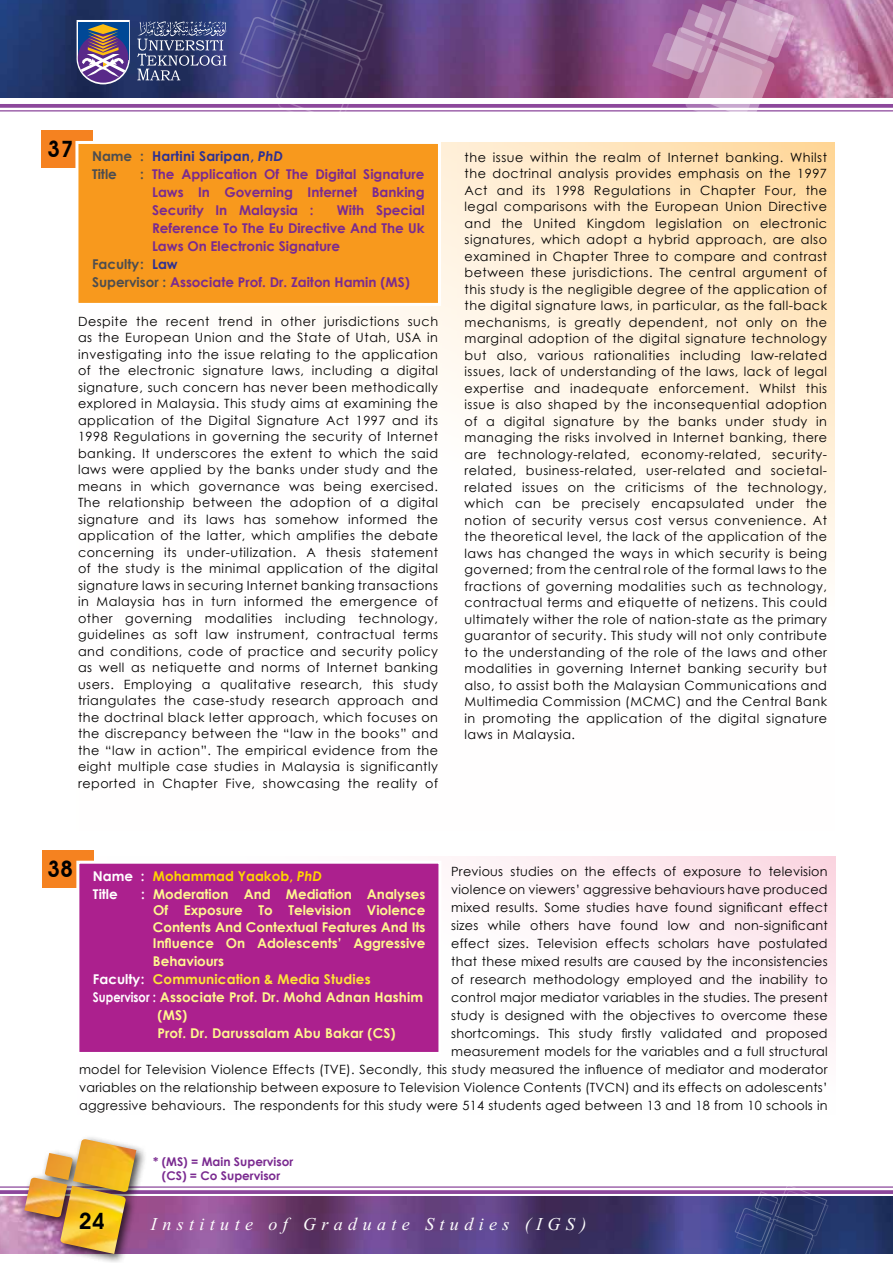
<style>
.page{position:relative;width:893px;height:1263px;background:#fff}
.page>*{position:absolute;margin:0;border:0;box-sizing:border-box;transform-origin:0 0}
.t1{font:600 22.5px "Avant Garde IT Cby BT";color:#000}
.t2{font:18px "Times New Rom I";letter-spacing:.3em;color:#fff}
.t3{font:700 13.5px/16.5px "Century Gothic";color:#fff78f;text-align:justify}
.t4{font:700 13.5px/18px "Century Gothic";color:#7a2a90;text-align:justify}
.t5{font:700 13.5px "Century Gothic";letter-spacing:.01em;color:#ffe437}
.t6{font:700 13.5px/18px "Century Gothic";color:#ffd400}
.t7{font:700 13.5px/18px "Century Gothic";letter-spacing:.02em;color:#2e3092}
.t8{font:700 13.5px "Century Gothic";color:#4d4d4f}
.t9{font:12.75px/16.5px "Century Gothic";letter-spacing:.02em;color:#000;text-align:justify}
.t10{font:700 12px/13.5px "Century Gothic";color:#7a2a90;text-align:center}
.s1{color:#4d4d4f}
.s2{font-style:italic}
.s3{color:#2e3092}
.s4{color:#fff}
</style>
<div class="page">
<img style="left:0;top:0;width:892px;height:98px">
<hr style="left:0;top:110px;width:893px;height:1px;background:#8c479b">
<svg style="left:0;top:104px;width:892px;height:4px;background:#9252a1"></svg>
<svg style="left:239px;top:0;width:146px;height:112px;background:#584a7d"></svg>
<svg style="left:652px;top:0;width:142px;height:112px;background:#c18fb6"></svg>
<svg style="left:77px;top:20px;width:53px;height:64px;background:#776d90"></svg>
<svg style="left:137px;top:21px;width:89px;height:59px;background:#4d5985"></svg>
<img style="left:0;top:1196px;width:893px;height:57px">
<hr style="left:0;top:1186px;width:893px;height:2px;background:#8c479b">
<svg style="left:0;top:1190px;width:892px;height:4px;background:#9251a1"></svg>
<div style="left:19px;top:1134px;width:128px;height:129px;background:#000;opacity:.75"></div>
<img style="left:73px;top:1139px;width:63px;height:53px">
<img style="left:45px;top:1153px;width:28px;height:27px">
<img style="left:24px;top:1178px;width:43px;height:39px">
<img style="left:60px;top:1185px;width:66px;height:69px">
<svg style="left:735px;top:1186px;width:94px;height:68px;background:#414a7d"></svg>
<svg style="left:467px;top:857px;width:368px;height:185px"></svg>
<div style="left:42px;top:850px;width:52px;height:38px;background:#f58220"></div>
<div style="left:76px;top:861px;width:365px;height:194px;background:#ac208e;border:3px solid #fff"></div>
<svg style="left:320px;top:142px;width:514px;height:434px"></svg>
<div style="left:41px;top:131px;width:52px;height:37px;background:#f58220"></div>
<div style="left:75px;top:141px;width:366px;height:165px;background:#f8991d;border:3px solid #fff"></div>
<h1 class="t1" style="left:47px;top:136px;width:28px">37</h1>
<p class="t7" style="left:92px;top:147px;width:192px"><span class="s1">Name :</span> Hartini Saripan, <span class="s2">PhD<br></span><span class="s1">Title</span></p>
<p class="t4" style="left:152px;top:165px;width:274px;text-indent:-12px"><span class="s1">:</span> The Application Of The Digital Signature Laws In Governing Internet Banking Security In Malaysia :</p>
<p class="t4" style="left:337px;top:201px;width:89px">With Special</p>
<p class="t4" style="left:152px;top:219px;width:274px">Reference To The Eu Directive And The Uk</p>
<p class="t4" style="left:152px;top:237px;width:190px">Laws On Electronic Signature</p>
<p class="t8" style="left:92px;top:254px;width:87px">Faculty: <span class="s3">Law</span></p>
<p class="t4" style="left:92px;top:273px;width:319px"><span class="s1">Supervisor :</span> Associate Prof. Dr. Zaiton Hamin (MS)</p>
<p class="t9" style="left:78px;top:313px;width:362px">Despite the recent trend in other jurisdictions such as the European Union and the State of Utah, USA in investigating into the issue relating to the application of the electronic signature laws, including a digital signature, such concern has never been methodically explored in Malaysia. This study aims at examining the application of the Digital Signature Act 1997 and its 1998 Regulations in governing the security of Internet banking. It underscores the extent to which the said laws were applied by the banks under study and the means in which governance was being exercised.<br>The relationship between the adoption of a digital signature and its laws has somehow informed the application of the latter, which amplifies the debate concerning its under-utilization. A thesis statement of the study is the minimal application of the digital signature laws in securing Internet banking transactions in Malaysia has in turn informed the emergence of other governing modalities including technology, guidelines as soft law instrument, contractual terms and conditions, code of practice and security policy as well as netiquette and norms of Internet banking users. Employing a qualitative research, this study triangulates the case-study research approach and the doctrinal black letter approach, which focuses on the discrepancy between the “law in the books” and the “law in action”. The empirical evidence from the eight multiple case studies in Malaysia is significantly reported in Chapter Five, showcasing the reality of</p>
<p class="t9" style="left:465px;top:148px;width:364px">the issue within the realm of Internet banking. Whilst the doctrinal analysis provides emphasis on the 1997<br>Act and its 1998 Regulations in Chapter Four, the legal comparisons with the European Union Directive and the United Kingdom legislation on electronic signatures, which adopt a hybrid approach, are also examined in Chapter Three to compare and contrast between these jurisdictions. The central argument of this study is the negligible degree of the application of the digital signature laws, in particular, as the fall-back mechanisms, is greatly dependent, not only on the marginal adoption of the digital signature technology but also, various rationalities including law-related issues, lack of understanding of the laws, lack of legal expertise and inadequate enforcement. Whilst this issue is also shaped by the inconsequential adoption of a digital signature by the banks under study in managing the risks involved in Internet banking, there are technology-related, economy-related, security&shy;related, business-related, user-related and societal&shy;related issues on the criticisms of the technology, which can be precisely encapsulated under the notion of security versus cost versus convenience. At the theoretical level, the lack of the application of the laws has changed the ways in which security is being governed; from the central role of the formal laws to the fractions of governing modalities such as technology, contractual terms and etiquette of netizens. This could ultimately wither the role of nation-state as the primary guarantor of security. This study will not only contribute to the understanding of the role of the laws and other modalities in governing Internet banking security but also, to assist both the Malaysian Communications and Multimedia Commission (MCMC) and the Central Bank in promoting the application of the digital signature laws in Malaysia.</p>
<h1 class="t1" style="left:47px;top:855px;width:28px">38</h1>
<p class="t9" style="left:79px;top:862px;width:750px;line-height:18px;text-align:right">Previous studies on the effects of exposure to television<br>violence on viewers’ aggressive behaviours have produced<br>mixed results. Some studies have found significant effect<br>sizes while others have found low and non-significant<br>effect sizes. Television effects scholars have postulated<br>that these mixed results are caused by the inconsistencies<br>of research methodology employed and the inability to<br>control major mediator variables in the studies. The present<br>study is designed with the objectives to overcome these<br>shortcomings. This study firstly validated and proposed<br>measurement models for the variables and a full structural<br>model for Television Violence Effects (TVE). Secondly, this study measured the influence of mediator and moderator variables on the relationship between exposure to Television Violence Contents (TVCN) and its effects on adolescents’ aggressive behaviours. The respondents for this study were 514 students aged between 13 and 18 from 10 schools in</p>
<p class="t6" style="left:93px;top:866px;width:231px"><span class="s4">Name :</span> Mohammad Yaakob, <span class="s2">PhD<br></span><span class="s4">Title</span></p>
<p class="t3" style="left:153px;top:885px;width:274px;text-indent:-12px"><span class="s4">:</span> Moderation And Mediation Analyses Of Exposure To Television Violence Contents And Contextual Features And Its Influence On Adolescents’ Aggressive</p>
<p class="t3" style="left:153px;top:952px;width:73px">Behaviours</p>
<p class="t5" style="left:93px;top:969px;width:279px"><span class="s4">Faculty:</span> Communication &amp; Media Studies</p>
<p class="t3" style="left:93px;top:988px;width:332px"><span class="s4">Supervisor :</span> Associate Prof. Dr. Mohd Adnan Hashim</p>
<p class="t3" style="left:157px;top:1006px;width:31px">(MS)</p>
<p class="t3" style="left:157px;top:1024px;width:240px">Prof. Dr. Darussalam Abu Bakar (CS)</p>
<p class="t10" style="left:153px;top:1154px;width:142px">* (MS) = Main Supervisor (CS) = Co Supervisor</p>
<h1 class="t1" style="left:79px;top:1208px;width:28px">24</h1>
<h2 class="t2" style="left:151px;top:1214px;width:437px">Institute of Graduate Studies (IGS)</h2>
</div>
